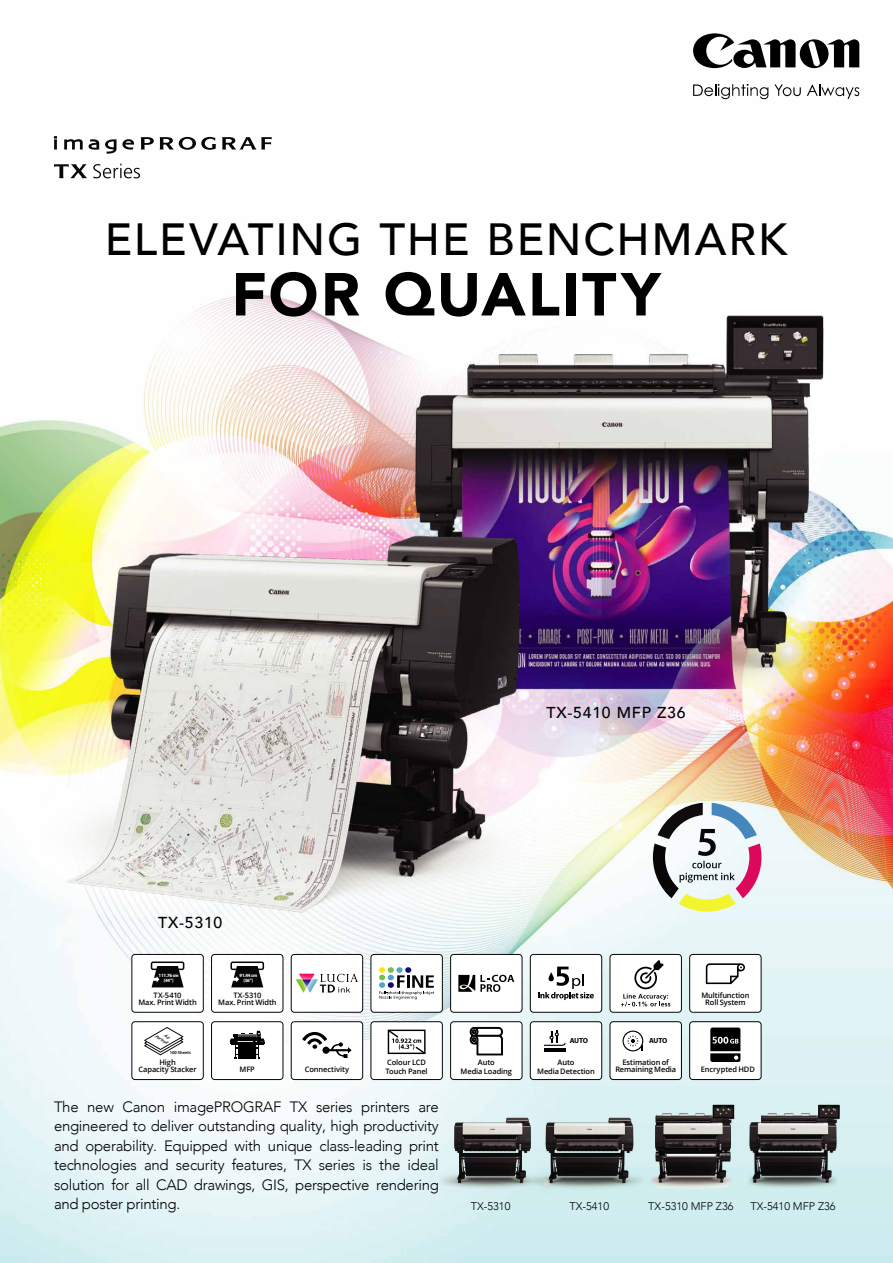
<style>
.page{position:relative;width:893px;height:1263px;background:#fff}
.page>*{position:absolute;margin:0;border:0;box-sizing:border-box;transform-origin:0 0}
.t1{font:900 60px "Avenir";letter-spacing:.035em;color:#000}
.t2{font:500 45px "Avenir";letter-spacing:.04em;color:#000}
.t3{font:500 15.9px "Avenir";letter-spacing:.05em;color:#000}
.t4{font:300 15px/19.5px "Avenir";letter-spacing:-.02em;color:#000;text-align:justify}
.t5{font:300 10.95px "Avenir";color:#000}
.t6{font:600 7.5px/7.5px "Open Sans";letter-spacing:-.015em;color:#000;text-align:center}
.t7{font:700 7.35px "Myriad";letter-spacing:-.04em;color:#000}
.t8{font:700 4.8px/4.8px "Myriad Pro";letter-spacing:-.05em;color:#fff;text-align:center}
.t9{font:600 4.5px "Myriad Pro";color:#000}
.t10{font:italic 600 4.35px "Myriad Pro";color:#000}
</style>
<div class="page">
<img style="left:0;top:43px;width:893px;height:1220px">
<img style="left:632px;top:1103px;width:102px;height:88px">
<img style="left:549px;top:1109px;width:99px;height:89px">
<img style="left:734px;top:1103px;width:118px;height:88px">
<svg style="left:653px;top:803px;width:108px;height:109px"></svg>
<div style="left:451px;top:1022px;width:71px;height:57px;background:#fff;border-radius:3px"></div>
<div style="left:450px;top:1021px;width:72px;height:59px;border:1px solid #070606;border-radius:3px"></div>
<svg style="left:470px;top:1027px;width:33px;height:28px"></svg>
<div style="left:212px;top:1022px;width:71px;height:57px;background:#fff;border-radius:3px"></div>
<div style="left:211px;top:1021px;width:72px;height:59px;border:1px solid #070606;border-radius:3px"></div>
<div style="left:371px;top:1022px;width:71px;height:57px;background:#fff;border-radius:3px"></div>
<div style="left:371px;top:1021px;width:72px;height:59px;border:1px solid #070606;border-radius:3px"></div>
<div style="left:610px;top:1022px;width:71px;height:57px;background:#fff;border-radius:3px"></div>
<div style="left:610px;top:1021px;width:72px;height:59px;border:1px solid #000;border-radius:3px"></div>
<div style="left:291px;top:954px;width:72px;height:58px;background:#fff;border-radius:3px"></div>
<div style="left:291px;top:954px;width:72px;height:59px;border:1px solid #070606;border-radius:3px"></div>
<div style="left:371px;top:954px;width:71px;height:58px;background:#fff;border-radius:3px"></div>
<div style="left:371px;top:954px;width:72px;height:59px;border:1px solid #070606;border-radius:3px"></div>
<svg style="left:379px;top:967px;width:55px;height:32px"></svg>
<div style="left:451px;top:954px;width:71px;height:58px;background:#fff;border-radius:3px"></div>
<div style="left:450px;top:954px;width:72px;height:59px;border:1px solid #070606;border-radius:3px"></div>
<svg style="left:458px;top:975px;width:56px;height:17px"></svg>
<div style="left:132px;top:954px;width:71px;height:58px;background:#fff;border-radius:3px"></div>
<div style="left:131px;top:954px;width:73px;height:59px;border:1px solid #070606;border-radius:3px"></div>
<svg style="left:151px;top:961px;width:33px;height:26px"></svg>
<div style="left:212px;top:954px;width:71px;height:58px;background:#fff;border-radius:3px"></div>
<div style="left:211px;top:954px;width:72px;height:59px;border:1px solid #070606;border-radius:3px"></div>
<div style="left:132px;top:1022px;width:71px;height:57px;background:#fff;border-radius:3px"></div>
<div style="left:131px;top:1021px;width:73px;height:59px;border:1px solid #070606;border-radius:3px"></div>
<div style="left:690px;top:954px;width:71px;height:58px;background:#fff;border-radius:3px"></div>
<div style="left:689px;top:954px;width:72px;height:59px;border:1px solid #070606;border-radius:3px"></div>
<svg style="left:706px;top:963px;width:39px;height:21px"></svg>
<div style="left:690px;top:1022px;width:71px;height:57px;background:#fff;border-radius:3px"></div>
<div style="left:689px;top:1021px;width:72px;height:59px;border:1px solid #000;border-radius:3px"></div>
<svg style="left:710px;top:1027px;width:30px;height:35px"></svg>
<div style="left:291px;top:1022px;width:72px;height:57px;background:#fff;border-radius:3px"></div>
<div style="left:291px;top:1021px;width:72px;height:59px;border:1px solid #070606;border-radius:3px"></div>
<div style="left:610px;top:954px;width:71px;height:58px;background:#fff;border-radius:3px"></div>
<div style="left:610px;top:954px;width:72px;height:59px;border:1px solid #070606;border-radius:3px"></div>
<svg style="left:621px;top:960px;width:49px;height:46px"></svg>
<div style="left:530px;top:954px;width:72px;height:58px;background:#fff;border-radius:3px"></div>
<div style="left:530px;top:954px;width:72px;height:59px;border:1px solid #070606;border-radius:3px"></div>
<svg style="left:538px;top:966px;width:56px;height:34px"></svg>
<svg style="left:388px;top:1029px;width:38px;height:25px"></svg>
<svg style="left:302px;top:1032px;width:50px;height:26px"></svg>
<div style="left:530px;top:1022px;width:72px;height:57px;background:#fff;border-radius:3px"></div>
<div style="left:530px;top:1021px;width:72px;height:59px;border:1px solid #070606;border-radius:3px"></div>
<hr style="left:544px;top:1048px;width:22px;height:3px;background:#000">
<svg style="left:544px;top:1031px;width:22px;height:15px"></svg>
<svg style="left:623px;top:1030px;width:20px;height:21px"></svg>
<svg style="left:230px;top:1030px;width:35px;height:29px"></svg>
<div style="left:239px;top:1043px;width:17px;height:16px;background:#000"></div>
<svg style="left:140px;top:137px;width:132px;height:13px"></svg>
<svg style="left:54px;top:136px;width:3px;height:13px"></svg>
<svg style="left:64px;top:139px;width:19px;height:10px"></svg>
<svg style="left:89px;top:139px;width:10px;height:11px"></svg>
<svg style="left:105px;top:139px;width:29px;height:15px"></svg>
<svg style="left:54px;top:164px;width:86px;height:14px"></svg>
<img style="left:432px;top:1109px;width:117px;height:89px">
<img style="left:344px;top:306px;width:518px;height:434px">
<img style="left:42px;top:512px;width:526px;height:430px">
<svg style="left:296px;top:974px;width:62px;height:18px"></svg>
<svg style="left:230px;top:961px;width:34px;height:26px"></svg>
<svg style="left:693px;top:33px;width:166px;height:35px"></svg>
<svg style="left:693px;top:84px;width:75px;height:15px"></svg>
<svg style="left:774px;top:84px;width:27px;height:12px"></svg>
<svg style="left:807px;top:84px;width:52px;height:15px"></svg>
<svg style="left:144px;top:1027px;width:39px;height:28px"></svg>
<h2 class="t2" style="left:105px;top:201px;width:684px">ELEVATING THE BENCHMARK</h2>
<h1 class="t1" style="left:231px;top:243px;width:431px">FOR QUALITY</h1>
<p class="t3" style="left:158px;top:908px;width:66px">TX-5310</p>
<p class="t8" style="left:159px;top:972px;width:22px">111.76 cm (44”)</p>
<p class="t8" style="left:240px;top:972px;width:19px">91.44 cm (36”)</p>
<p class="t6" style="left:138px;top:991px;width:60px">TX-5410<br>Max. Print Width</p>
<p class="t6" style="left:218px;top:991px;width:60px">TX-5310<br>Max. Print Width</p>
<p class="t10" style="left:157px;top:1033px;width:16px;rotate:30deg">Portrait</p>
<p class="t9" style="left:170px;top:1050px;width:23px">100 Sheets</p>
<p class="t3" style="left:547px;top:698px;width:141px">TX-5410 MFP Z36</p>
<p class="t7" style="left:570px;top:1037px;width:20px">AUTO</p>
<p class="t7" style="left:649px;top:1037px;width:20px">AUTO</p>
<p class="t6" style="left:701px;top:991px;width:50px">Multifunction<br>Roll System</p>
<p class="t6" style="left:139px;top:1058px;width:60px">High<br>Capacity Stacker</p>
<p class="t6" style="left:615px;top:1058px;width:62px">Estimation of<br>Remaining Media</p>
<p class="t6" style="left:387px;top:1058px;width:40px">Colour LCD</p>
<p class="t6" style="left:240px;top:1065px;width:17px">MFP</p>
<p class="t6" style="left:386px;top:1067px;width:44px">Touch Panel</p>
<p class="t6" style="left:537px;top:1057px;width:59px;line-height:9px">Auto<br>Media Detection</p>
<p class="t6" style="left:461px;top:1057px;width:53px;line-height:9px">Auto<br>Media Loading</p>
<p class="t6" style="left:305px;top:1065px;width:46px">Connectivity</p>
<p class="t6" style="left:701px;top:1065px;width:56px">Encrypted HDD</p>
<p class="t4" style="left:54px;top:1096px;width:386px">The new Canon imagePROGRAF TX series printers are engineered to deliver outstanding quality, high productivity and operability. Equipped with unique class-leading print technologies and security features, TX series is the ideal solution for all CAD drawings, GIS, perspective rendering and poster printing.</p>
<p class="t5" style="left:471px;top:1200px;width:41px">TX-5310</p>
<p class="t5" style="left:569px;top:1200px;width:41px">TX-5410</p>
<p class="t5" style="left:648px;top:1200px;width:87px">TX-5310 MFP Z36</p>
<p class="t5" style="left:750px;top:1200px;width:87px">TX-5410 MFP Z36</p>
</div>
